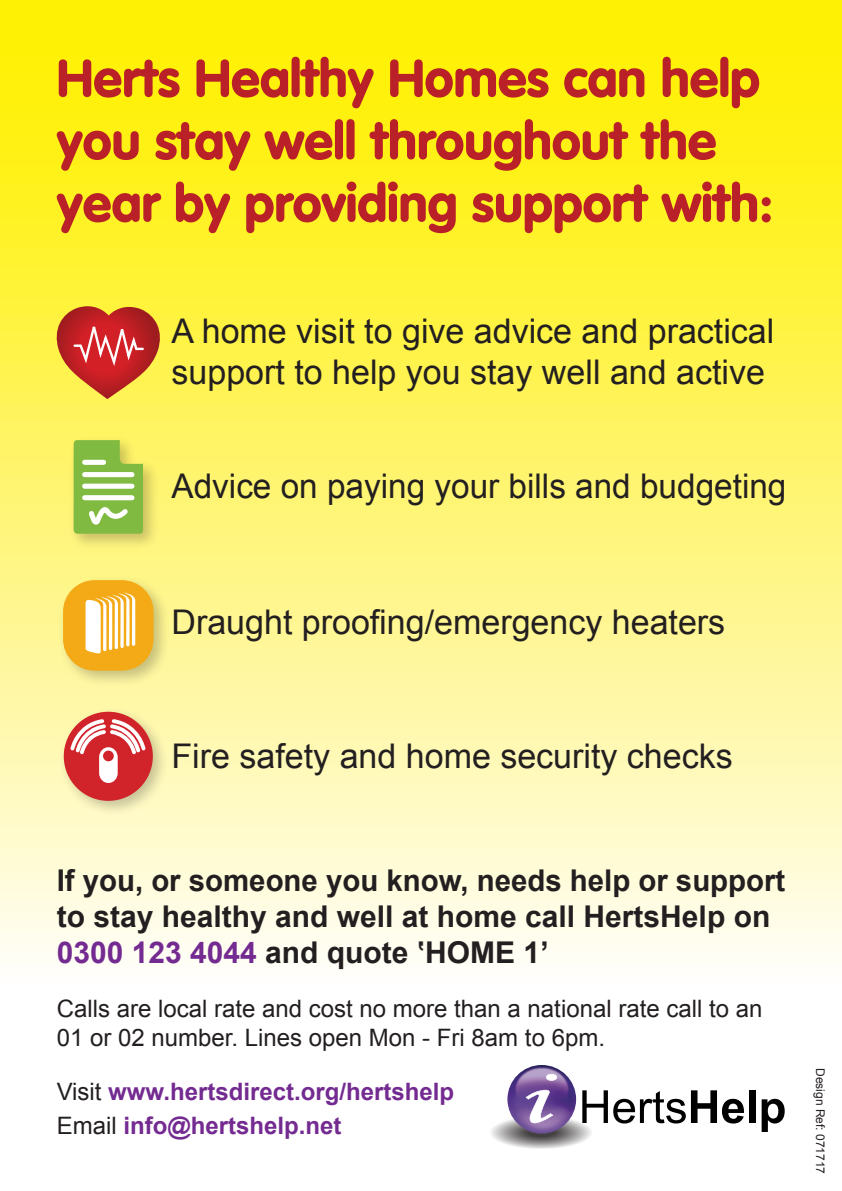
<style>
.page{position:relative;width:842px;height:1191px;background:#fff}
.page>*{position:absolute;margin:0;border:0;box-sizing:border-box;transform-origin:0 0}
.t1{font:900 52px/62.4px "VAG Rounded";color:#ba2027}
.t2{font:34px/40.8px "Arial";color:#231f20}
.t3{font:700 30px/36px "Arial";color:#231f20}
.t4{font:24px/28.8px "Arial";color:#231f20}
.t5{font:700 24px "Arial";color:#742b91}
.t6{font:12px "Arial";color:#231f20}
.s1{color:#742b91}
.s2{font-weight:400;color:#231f20}
</style>
<div class="page">
<div style="left:0;top:0;width:842px;height:989px;background:linear-gradient(to bottom,#ffef00,#fffcf6)"></div>
<div style="left:749px;top:1090px;width:6px;height:33px;background:#000"></div>
<svg style="left:762px;top:1098px;width:23px;height:34px"></svg>
<img style="left:507px;top:1065px;width:69px;height:68px;border-radius:34px">
<svg style="left:491px;top:1088px;width:253px;height:61px"></svg>
<svg style="left:546px;top:1073px;width:11px;height:7px"></svg>
<div style="left:58px;top:575px;width:112px;height:112px;background:#231f20;opacity:.25"></div>
<div style="left:63px;top:580px;width:91px;height:90px;background:#f3aa16;border-radius:31px"></div>
<svg style="left:85px;top:592px;width:50px;height:62px"></svg>
<div style="left:68px;top:435px;width:92px;height:115px;background:#231f20;opacity:.25"></div>
<svg style="left:73px;top:440px;width:70px;height:94px"></svg>
<div style="left:58px;top:706px;width:111px;height:111px;background:#231f20;opacity:.25"></div>
<div style="left:64px;top:711px;width:89px;height:90px;background:#d1232a;border-radius:50%"></div>
<svg style="left:69px;top:716px;width:78px;height:67px"></svg>
<div style="left:103px;top:750px;width:11px;height:11px;background:#d1232a;border-radius:50%"></div>
<svg style="left:56px;top:306px;width:105px;height:93px"></svg>
<p class="t1" style="left:57px;top:49px;width:718px">Herts Healthy Homes can help you stay well throughout the year by providing support with:</p>
<p class="t2" style="left:171px;top:311px;width:604px">A home visit to give advice and practical support to help you stay well and active</p>
<p class="t2" style="left:171px;top:466px;width:616px">Advice on paying your bills and budgeting</p>
<p class="t2" style="left:171px;top:602px;width:555px">Draught proofing/emergency heaters</p>
<p class="t2" style="left:171px;top:736px;width:563px">Fire safety and home security checks</p>
<p class="t3" style="left:57px;top:864px;width:730px">If you, or someone you know, needs help or support to stay healthy and well at home call HertsHelp on<br><span class="s1">0300 123 4044</span> and quote ‛HOME 1’</p>
<p class="t4" style="left:57px;top:994px;width:707px">Calls are local rate and cost no more than a national rate call to an<br>01 or 02 number. Lines open Mon - Fri 8am to 6pm.</p>
<p class="t5" style="left:57px;top:1076px;width:399px"><span class="s2">Visit</span> www.hertsdirect.org/hertshelp</p>
<p class="t5" style="left:57px;top:1110px;width:286px"><span class="s2">Email</span> info@hertshelp.net</p>
<p class="t6" style="left:828px;top:1067px;width:108px;rotate:90deg">Design Ref: 071717</p>
</div>
